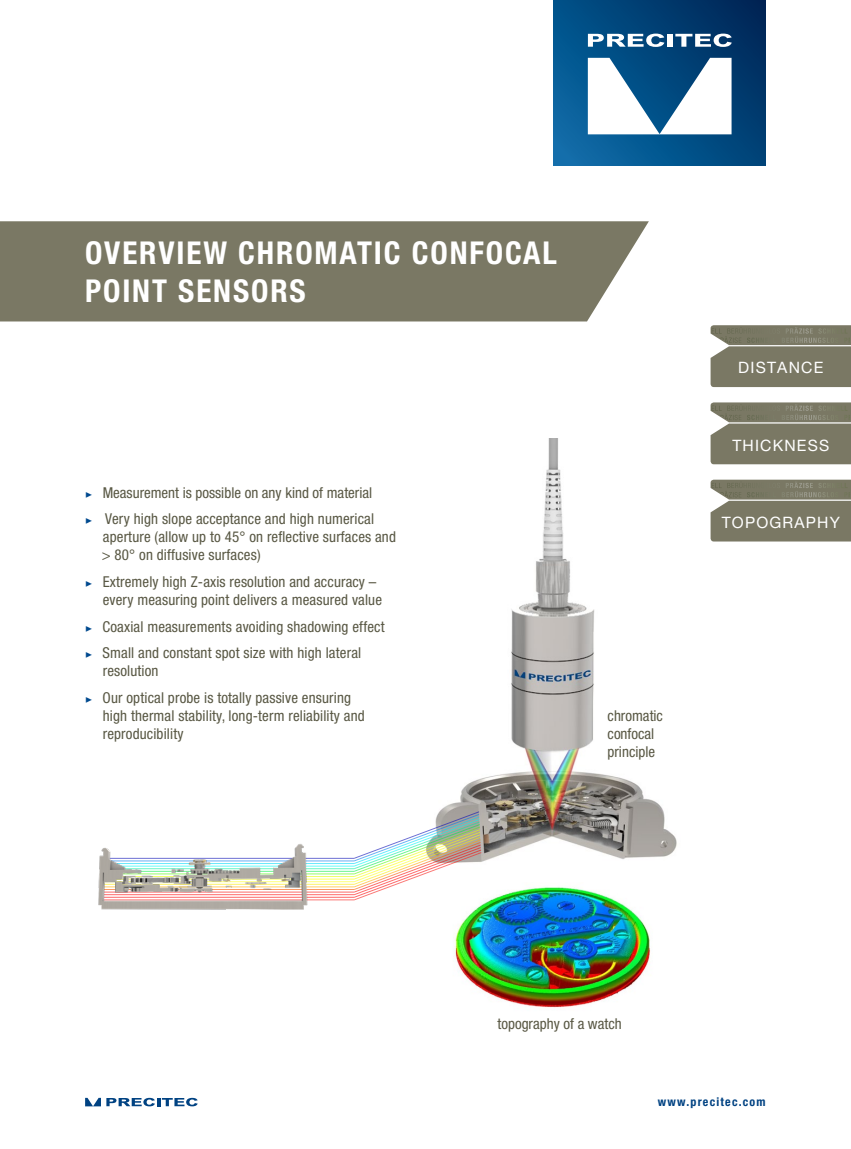
<style>
.page{position:relative;width:851px;height:1149px;background:#fff}
.page>*{position:absolute;margin:0;border:0;box-sizing:border-box;transform-origin:0 0}
.t1{font:700 condensed 31.5px/37.8px "Helvetica Neue LT Pro";letter-spacing:.06em;color:#fff}
.t2{font:15.75px "Helvetica Neue LT Pro";letter-spacing:.075em;color:#fff}
.t3{font:condensed 15px/18px "Helvetica Neue LT Pro";letter-spacing:.01em;color:#585743}
.t4{font:700 condensed 12px "Helvetica Neue LT Pro";letter-spacing:.1em;color:#004282}
.s1{font-family:"Minion Pro";font-stretch:normal;font-size:12px;color:#004a8f}
</style>
<div class="page">
<svg style="left:553px;top:0;width:212px;height:166px;background:#044a80"></svg>
<div style="left:0;top:221px;width:648px;height:100px;background:#7a7864"></div>
<svg style="left:587px;top:58px;width:144px;height:76px"></svg>
<svg style="left:587px;top:34px;width:77px;height:13px"></svg>
<div style="left:667px;top:34px;width:5px;height:13px;background:#fff"></div>
<svg style="left:675px;top:34px;width:56px;height:13px"></svg>
<svg style="left:85px;top:1097px;width:113px;height:8px"></svg>
<svg style="left:710px;top:325px;width:140px;height:62px;background:#81806d"></svg>
<svg style="left:710px;top:402px;width:140px;height:62px;background:#82806d"></svg>
<svg style="left:710px;top:479px;width:140px;height:62px;background:#82816e"></svg>
<img style="left:354px;top:438px;width:323px;height:463px">
<hr style="left:102px;top:899px;width:252px;height:1px;background:#f81d19">
<hr style="left:102px;top:896px;width:252px;height:1px;background:#fb0103">
<hr style="left:102px;top:894px;width:252px;height:1px;background:#ff0406">
<hr style="left:102px;top:891px;width:252px;height:1px;background:#f70803">
<hr style="left:102px;top:888px;width:252px;height:1px;background:#f75700">
<hr style="left:102px;top:886px;width:252px;height:1px;background:#ffa901">
<hr style="left:102px;top:883px;width:252px;height:1px;background:#fcea02">
<hr style="left:102px;top:881px;width:252px;height:1px;background:#feff1d">
<hr style="left:102px;top:878px;width:252px;height:1px;background:#feff00">
<hr style="left:102px;top:875px;width:252px;height:1px;background:#e7fe02">
<hr style="left:102px;top:873px;width:252px;height:1px;background:#54f909">
<hr style="left:102px;top:870px;width:252px;height:1px;background:#02ed46">
<hr style="left:102px;top:868px;width:252px;height:1px;background:#02ef9f">
<hr style="left:102px;top:865px;width:252px;height:1px;background:#01faf4">
<hr style="left:102px;top:862px;width:252px;height:1px;background:#01daf9">
<hr style="left:102px;top:860px;width:252px;height:1px;background:#0479ea">
<hr style="left:102px;top:857px;width:252px;height:1px;background:#090db6">
<img style="left:353px;top:810px;width:129px;height:90px">
<img style="left:98px;top:844px;width:219px;height:66px">
<img style="left:446px;top:882px;width:208px;height:126px">
<h1 class="t1" style="left:85px;top:233px;width:473px">OVERVIEW CHROMATIC CONFOCAL<br>POINT SENSORS</h1>
<p class="t3" style="left:85px;top:479px;width:290px;line-height:26.5px"><span class="s1">▶</span> Measurement is possible on any kind of material <span class="s1">▶</span> Very high slope acceptance and high numerical</p>
<p class="t3" style="left:102px;top:528px;width:296px">aperture (allow up to 45° on reflective surfaces and &gt; 80° on diffusive surfaces)</p>
<p class="t3" style="left:103px;top:572px;width:281px;text-indent:-18px"><span class="s1">▶</span> Extremely high Z-axis resolution and accuracy – every measuring point delivers a measured value</p>
<p class="t3" style="left:85px;top:612px;width:301px;line-height:26.5px"><span class="s1">▶</span> Coaxial measurements avoiding shadowing effect <span class="s1">▶</span> Small and constant spot size with high lateral</p>
<p class="t3" style="left:85px;top:657px;width:267px;line-height:26.5px;text-indent:18px">resolution<br><span class="s1">▶</span> Our optical probe is totally passive ensuring</p>
<p class="t3" style="left:103px;top:706px;width:263px">high thermal stability, long-term reliability and reproducibility</p>
<p class="t3" style="left:607px;top:706px;width:57px">chromatic confocal principle</p>
<p class="t2" style="left:738px;top:358px;width:86px">DISTANCE</p>
<p class="t2" style="left:732px;top:435px;width:98px">THICKNESS</p>
<p class="t2" style="left:721px;top:512px;width:120px">TOPOGRAPHY</p>
<p class="t3" style="left:497px;top:1014px;width:126px">topography of a watch</p>
<p class="t4" style="left:657px;top:1094px;width:109px">www.precitec.com</p>
</div>
